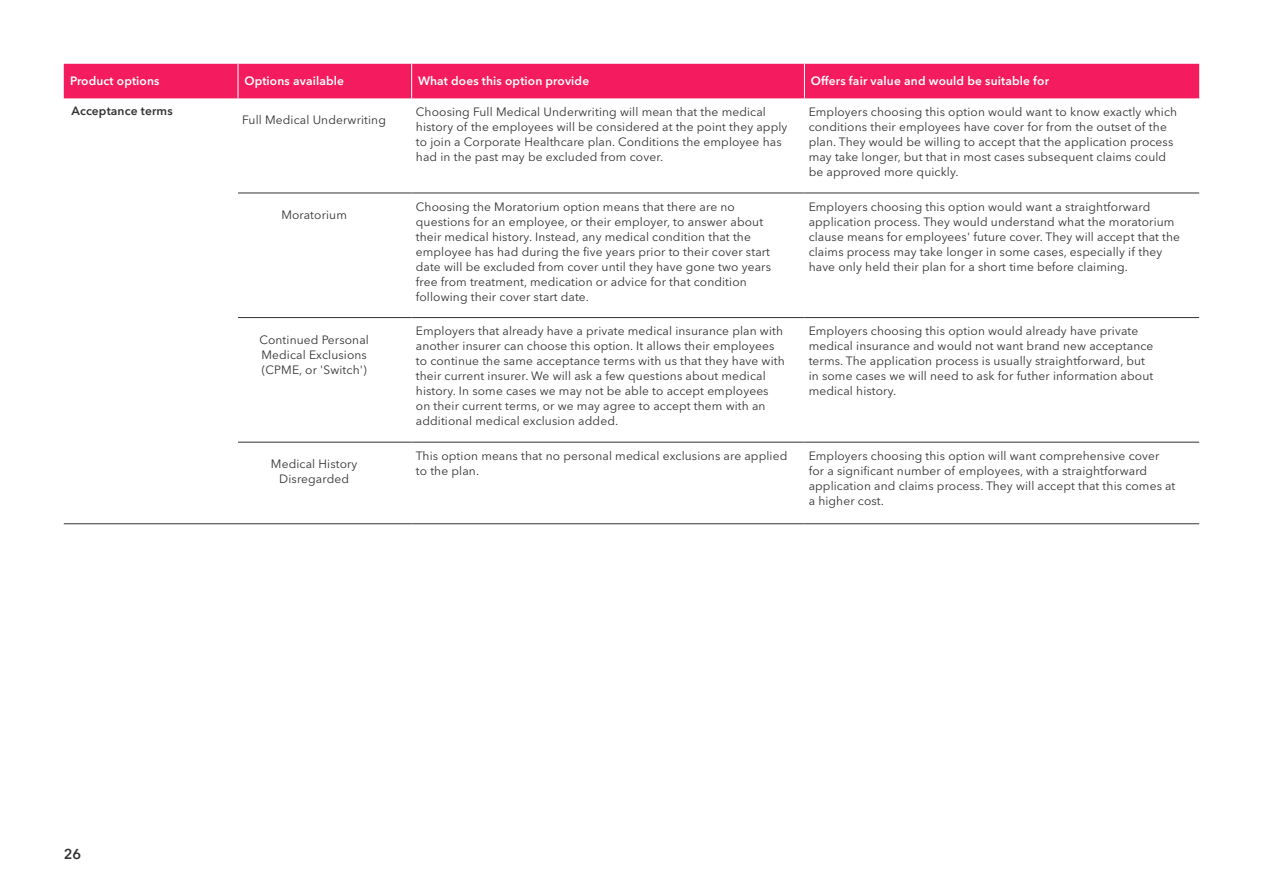
<style>
.page{position:relative;width:1263px;height:893px;background:#fff}
.page>*{position:absolute;margin:0;border:0;box-sizing:border-box;transform-origin:0 0}
.t1{font:600 14.25px "Avenir Next LT Pro";color:#333}
.t2{font:12px/15px "Avenir Next LT Pro";letter-spacing:.01em;color:#333}
.t3{font:600 12px "Avenir Next LT Pro";letter-spacing:.01em;color:#fff}
.t4{font:600 12px "Avenir Next LT Pro";letter-spacing:.01em;color:#333}
</style>
<div class="page">
<div style="left:64px;top:64px;width:1135px;height:34px;background:#f41c5e"></div>
<hr style="left:238px;top:64px;width:1px;height:34px;background:#fff">
<hr style="left:411px;top:64px;width:1px;height:34px;background:#fff">
<hr style="left:804px;top:64px;width:1px;height:34px;background:#fff">
<hr style="left:238px;top:193px;width:174px;height:1px;background:#333">
<hr style="left:238px;top:317px;width:174px;height:1px;background:#333">
<hr style="left:238px;top:442px;width:174px;height:1px;background:#333">
<hr style="left:238px;top:523px;width:174px;height:1px;background:#333">
<hr style="left:412px;top:193px;width:392px;height:1px;background:#333">
<hr style="left:804px;top:193px;width:395px;height:1px;background:#333">
<hr style="left:412px;top:317px;width:392px;height:1px;background:#333">
<hr style="left:804px;top:317px;width:395px;height:1px;background:#333">
<hr style="left:412px;top:442px;width:392px;height:1px;background:#333">
<hr style="left:804px;top:442px;width:395px;height:1px;background:#333">
<hr style="left:64px;top:523px;width:174px;height:1px;background:#333">
<hr style="left:412px;top:523px;width:392px;height:1px;background:#333">
<hr style="left:804px;top:523px;width:395px;height:1px;background:#333">
<p class="t3" style="left:70px;top:74px;width:91px">Product options</p>
<p class="t3" style="left:244px;top:74px;width:101px">Options available</p>
<p class="t3" style="left:418px;top:74px;width:173px">What does this option provide</p>
<p class="t3" style="left:811px;top:74px;width:240px">Offers fair value and would be suitable for</p>
<p class="t4" style="left:71px;top:104px;width:103px">Acceptance terms</p>
<p class="t2" style="left:242px;top:113px;width:145px">Full Medical Underwriting</p>
<p class="t2" style="left:416px;top:104px;width:373px">Choosing Full Medical Underwriting will mean that the medical history of the employees will be considered at the point they apply to join a Corporate Healthcare plan. Conditions the employee has had in the past may be excluded from cover.</p>
<p class="t2" style="left:809px;top:104px;width:370px">Employers choosing this option would want to know exactly which conditions their employees have cover for from the outset of the plan. They would be willing to accept that the application process may take longer, but that in most cases subsequent claims could be approved more quickly.</p>
<p class="t2" style="left:281px;top:207px;width:67px">Moratorium</p>
<p class="t2" style="left:416px;top:199px;width:357px">Choosing the Moratorium option means that there are no questions for an employee, or their employer, to answer about their medical history. Instead, any medical condition that the employee has had during the five years prior to their cover start date will be excluded from cover until they have gone two years free from treatment, medication or advice for that condition following their cover start date.</p>
<p class="t2" style="left:809px;top:199px;width:373px">Employers choosing this option would want a straightforward application process. They would understand what the moratorium clause means for employees' future cover. They will accept that the claims process may take longer in some cases, especially if they have only held their plan for a short time before claiming.</p>
<p class="t2" style="left:259px;top:332px;width:111px">Continued Personal<br>Medical Exclusions (CPME, or 'Switch')</p>
<p class="t2" style="left:416px;top:323px;width:370px">Employers that already have a private medical insurance plan with another insurer can choose this option. It allows their employees to continue the same acceptance terms with us that they have with their current insurer. We will ask a few questions about medical history. In some cases we may not be able to accept employees on their current terms, or we may agree to accept them with an additional medical exclusion added.</p>
<p class="t2" style="left:809px;top:323px;width:346px">Employers choosing this option would already have private medical insurance and would not want brand new acceptance terms. The application process is usually straightforward, but in some cases we will need to ask for futher information about medical history.</p>
<p class="t2" style="left:271px;top:457px;width:88px;text-align:center">Medical History<br>Disregarded</p>
<p class="t2" style="left:416px;top:448px;width:373px">This option means that no personal medical exclusions are applied to the plan.</p>
<p class="t2" style="left:809px;top:448px;width:368px">Employers choosing this option will want comprehensive cover for a significant number of employees, with a straightforward application and claims process. They will accept that this comes at a higher cost.</p>
<p class="t1" style="left:64px;top:846px;width:19px">26</p>
</div>
